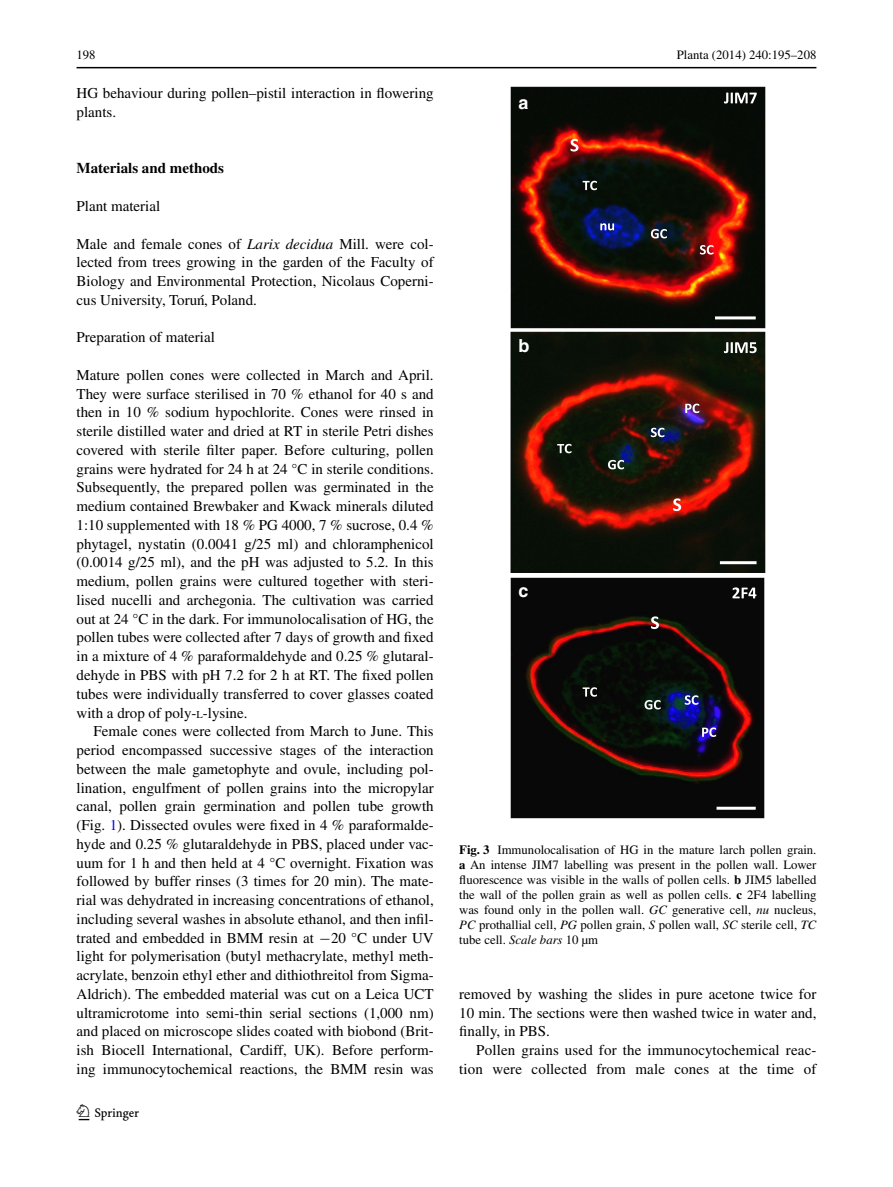
<style>
.page{position:relative;width:893px;height:1187px;background:#fff}
.page>*{position:absolute;margin:0;border:0;box-sizing:border-box;transform-origin:0 0}
.t1{font:22.5px "Springnew";color:#000}
.t2{font:700 18px "Helvetica";color:#fff}
.t3{font:15px/18.8px "Times";color:#000;text-align:justify}
.t4{font:700 15px "Times";color:#000}
.t5{font:12.75px/15px "Times";color:#000;text-align:justify}
.s1{font-style:italic}
.s2{font-size:10.5px}
.s3{color:#00f}
.s4{font-family:"MTSY"}
.s5{font-weight:700}
</style>
<div class="page">
<hr style="left:77px;top:67px;width:739px;height:1px;background:#000">
<img style="left:511px;top:331px;width:254px;height:242px">
<hr style="left:720px;top:561px;width:36px;height:3px;background:#fff">
<svg style="left:724px;top:342px;width:33px;height:11px"></svg>
<svg style="left:557px;top:444px;width:14px;height:9px"></svg>
<svg style="left:608px;top:460px;width:16px;height:9px"></svg>
<svg style="left:651px;top:427px;width:13px;height:10px"></svg>
<svg style="left:685px;top:403px;width:14px;height:10px"></svg>
<svg style="left:673px;top:498px;width:8px;height:13px"></svg>
<img style="left:511px;top:87px;width:254px;height:241px">
<svg style="left:724px;top:93px;width:33px;height:10px"></svg>
<hr style="left:715px;top:316px;width:41px;height:3px;background:#fff">
<svg style="left:583px;top:181px;width:14px;height:9px"></svg>
<svg style="left:600px;top:223px;width:14px;height:7px"></svg>
<svg style="left:651px;top:229px;width:16px;height:9px"></svg>
<svg style="left:570px;top:139px;width:8px;height:12px"></svg>
<svg style="left:700px;top:245px;width:13px;height:9px"></svg>
<img style="left:510px;top:577px;width:255px;height:241px">
<hr style="left:716px;top:806px;width:40px;height:3px;background:#fff">
<svg style="left:732px;top:587px;width:24px;height:11px"></svg>
<svg style="left:583px;top:687px;width:14px;height:9px"></svg>
<svg style="left:685px;top:695px;width:13px;height:9px"></svg>
<svg style="left:702px;top:727px;width:14px;height:10px"></svg>
<svg style="left:651px;top:616px;width:8px;height:13px"></svg>
<svg style="left:645px;top:700px;width:16px;height:9px"></svg>
<p class="t5" style="left:77px;top:48px;width:21px">198</p>
<p class="t5" style="left:677px;top:48px;width:141px">Planta (2014) 240:195–208</p>
<p class="t3" style="left:77px;top:84px;width:359px">HG behaviour during pollen–pistil interaction in flowering plants.</p>
<p class="t4" style="left:77px;top:159px;width:149px">Materials and methods</p>
<p class="t3" style="left:77px;top:196px;width:85px">Plant material</p>
<p class="t3" style="left:77px;top:234px;width:359px">Male and female cones of <span class="s1">Larix decidua</span> Mill. were col&shy;lected from trees growing in the garden of the Faculty of Biology and Environmental Protection, Nicolaus Coperni&shy;cus University, Torun´, Poland.</p>
<p class="t3" style="left:77px;top:328px;width:140px">Preparation of material</p>
<p class="t3" style="left:77px;top:365px;width:359px">Mature pollen cones were collected in March and April.<br>They were surface sterilised in 70 % ethanol for 40 s and then in 10 % sodium hypochlorite. Cones were rinsed in sterile distilled water and dried at RT in sterile Petri dishes covered with sterile filter paper. Before culturing, pollen grains were hydrated for 24 h at 24 °C in sterile conditions.<br>Subsequently, the prepared pollen was germinated in the medium contained Brewbaker and Kwack minerals diluted 1:10 supplemented with 18 % PG 4000, 7 % sucrose, 0.4 % phytagel, nystatin (0.0041 g/25 ml) and chloramphenicol (0.0014 g/25 ml), and the pH was adjusted to 5.2. In this medium, pollen grains were cultured together with steri&shy;lised nucelli and archegonia. The cultivation was carried out at 24 °C in the dark. For immunolocalisation of HG, the pollen tubes were collected after 7 days of growth and fixed in a mixture of 4 % paraformaldehyde and 0.25 % glutaral&shy;dehyde in PBS with pH 7.2 for 2 h at RT. The fixed pollen tubes were individually transferred to cover glasses coated with a drop of poly-<span class="s2">l</span>-lysine.</p>
<p class="t3" style="left:77px;top:721px;width:359px;text-align:left;text-indent:17px">Female cones were collected from March to June. This period encompassed successive stages of the interaction between the male gametophyte and ovule, including pol&shy;lination, engulfment of pollen grains into the micropylar canal, pollen grain germination and pollen tube growth (Fig. <span class="s3">1</span>). Dissected ovules were fixed in 4 % paraformalde&shy;hyde and 0.25 % glutaraldehyde in PBS, placed under vac&shy;uum for 1 h and then held at 4 °C overnight. Fixation was followed by buffer rinses (3 times for 20 min). The mate&shy;rial was dehydrated in increasing concentrations of ethanol, including several washes in absolute ethanol, and then infil&shy;trated and embedded in BMM resin at <span class="s4">−</span>20 °C under UV light for polymerisation (butyl methacrylate, methyl meth&shy;acrylate, benzoin ethyl ether and dithiothreitol from Sigma-Aldrich). The embedded material was cut on a Leica UCT ultramicrotome into semi-thin serial sections (1,000 nm) and placed on microscope slides coated with biobond (Brit&shy;ish Biocell International, Cardiff, UK). Before perform&shy;ing immunocytochemical reactions, the BMM resin was</p>
<h1 class="t1" style="left:79px;top:1104px;width:62px">1 3</h1>
<p class="t2" style="left:519px;top:91px;width:12px">a</p>
<p class="t2" style="left:519px;top:334px;width:12px">b</p>
<p class="t2" style="left:519px;top:579px;width:12px">c</p>
<p class="t5" style="left:459px;top:842px;width:359px"><span class="s5">Fig. 3</span> Immunolocalisation of HG in the mature larch pollen grain. <span class="s5">a</span> An intense JIM7 labelling was present in the pollen wall. Lower fluorescence was visible in the walls of pollen cells. <span class="s5">b</span> JIM5 labelled the wall of the pollen grain as well as pollen cells. <span class="s5">c</span> 2F4 labelling was found only in the pollen wall. <span class="s1">GC</span> generative cell, <span class="s1">nu</span> nucleus, <span class="s1">PC</span> prothallial cell, <span class="s1">PG</span> pollen grain, <span class="s1">S</span> pollen wall, <span class="s1">SC</span> sterile cell, <span class="s1">TC </span>tube cell. <span class="s1">Scale bars</span> 10 µm</p>
<p class="t3" style="left:459px;top:984px;width:359px">removed by washing the slides in pure acetone twice for 10 min. The sections were then washed twice in water and, finally, in PBS.</p>
<p class="t3" style="left:459px;top:1040px;width:359px;text-align:right">Pollen grains used for the immunocytochemical reac&shy;tion were collected from male cones at the time of</p>
</div>
